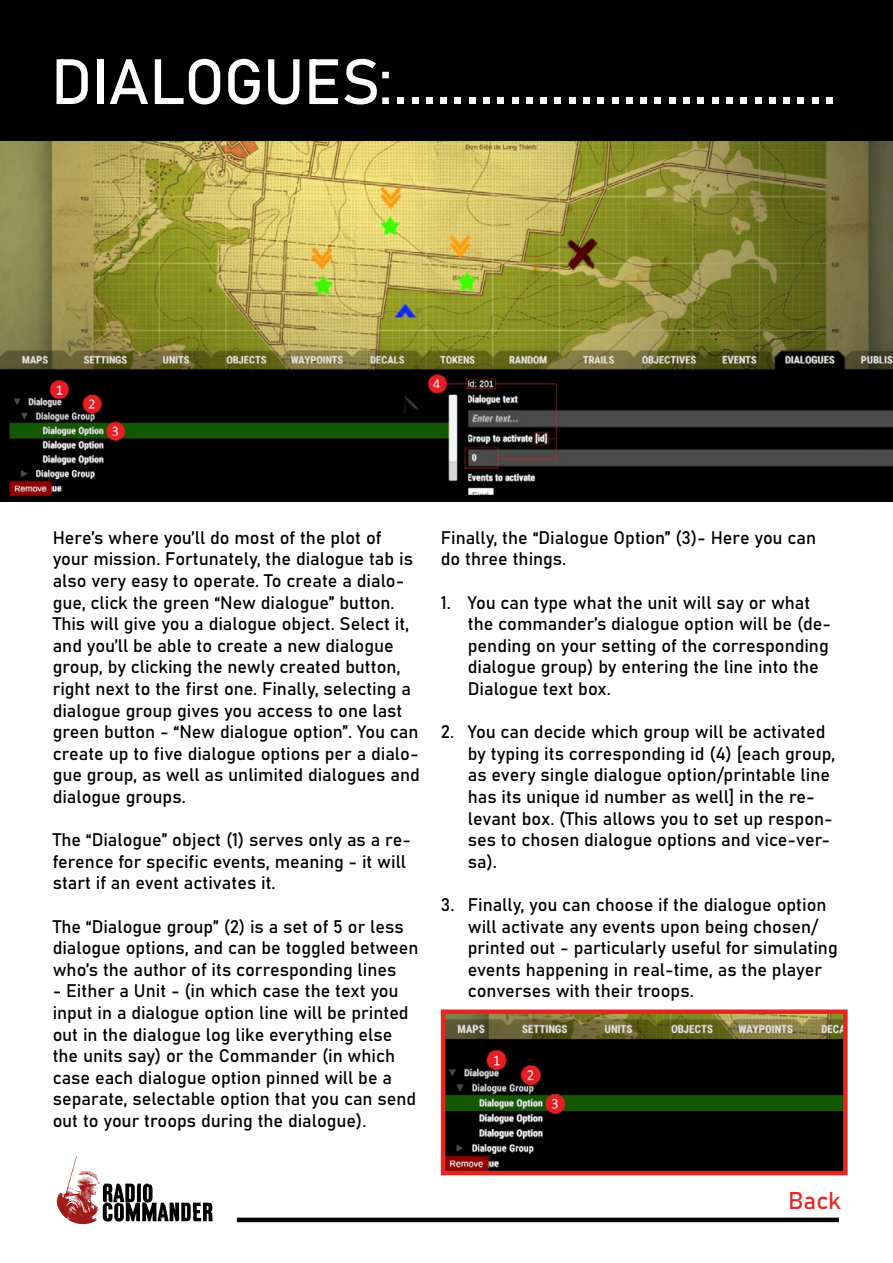
<style>
.page{position:relative;width:893px;height:1263px;background:#fff}
.page>*{position:absolute;margin:0;border:0;box-sizing:border-box;transform-origin:0 0}
.t1{font:63px "Bahnschrift";letter-spacing:-.01em;color:#fff}
.t2{font:24px "Bahnschrift";color:#e62729}
.t3{font:18px/21.6px "Bahnschrift";color:#000}
</style>
<div class="page">
<div style="left:0;top:0;width:893px;height:142px;background:#000"></div>
<img style="left:0;top:142px;width:893px;height:360px">
<img style="left:446px;top:1014px;width:397px;height:156px">
<div style="left:441px;top:1009px;width:407px;height:166px;border:4px solid #e52721"></div>
<svg style="left:56px;top:1157px;width:157px;height:67px"></svg>
<div style="left:237px;top:1217px;width:602px;height:5px;background:#020203"></div>
<h1 class="t1" style="left:51px;top:42px;width:787px">DIALOGUES:...............................</h1>
<p class="t3" style="left:53px;top:526px;width:369px">Here’s where you’ll do most of the plot of your mission. Fortunately, the dialogue tab is also very easy to operate. To create a dialo&shy;gue, click the green “New dialogue” button.<br>This will give you a dialogue object. Select it, and you’ll be able to create a new dialogue group, by clicking the newly created button, right next to the first one. Finally, selecting a dialogue group gives you access to one last green button - “New dialogue option”. You can create up to five dialogue options per a dialo&shy;gue group, as well as unlimited dialogues and dialogue groups.</p>
<p class="t3" style="left:53px;top:829px;width:360px">The “Dialogue” object (1) serves only as a re&shy;ference for specific events, meaning - it will start if an event activates it.</p>
<p class="t3" style="left:53px;top:915px;width:367px">The “Dialogue group” (2) is a set of 5 or less dialogue options, and can be toggled between who’s the author of its corresponding lines</p>
<p class="t3" style="left:53px;top:980px;width:365px">- Either a Unit - (in which case the text you input in a dialogue option line will be printed out in the dialogue log like everything else the units say) or the Commander (in which case each dialogue option pinned will be a separate, selectable option that you can send out to your troops during the dialogue).</p>
<p class="t3" style="left:441px;top:526px;width:377px">Finally, the “Dialogue Option” (3)- Here you can do three things.</p>
<p class="t3" style="left:468px;top:591px;width:365px;text-indent:-27px">1. You can type what the unit will say or what the commander’s dialogue option will be (de&shy;pending on your setting of the corresponding dialogue group) by entering the line into the Dialogue text box.</p>
<p class="t3" style="left:468px;top:721px;width:369px;text-indent:-27px">2. You can decide which group will be activated by typing its corresponding id (4) [each group, as every single dialogue option/printable line has its unique id number as well] in the re&shy;levant box. (This allows you to set up respon&shy;ses to chosen dialogue options and vice-ver&shy;sa).</p>
<p class="t3" style="left:468px;top:894px;width:371px;text-indent:-27px">3. Finally, you can choose if the dialogue option will activate any events upon being chosen/ printed out - particularly useful for simulating events happening in real-time, as the player converses with their troops.</p>
<h2 class="t2" style="left:788px;top:1186px;width:54px">Back</h2>
</div>
